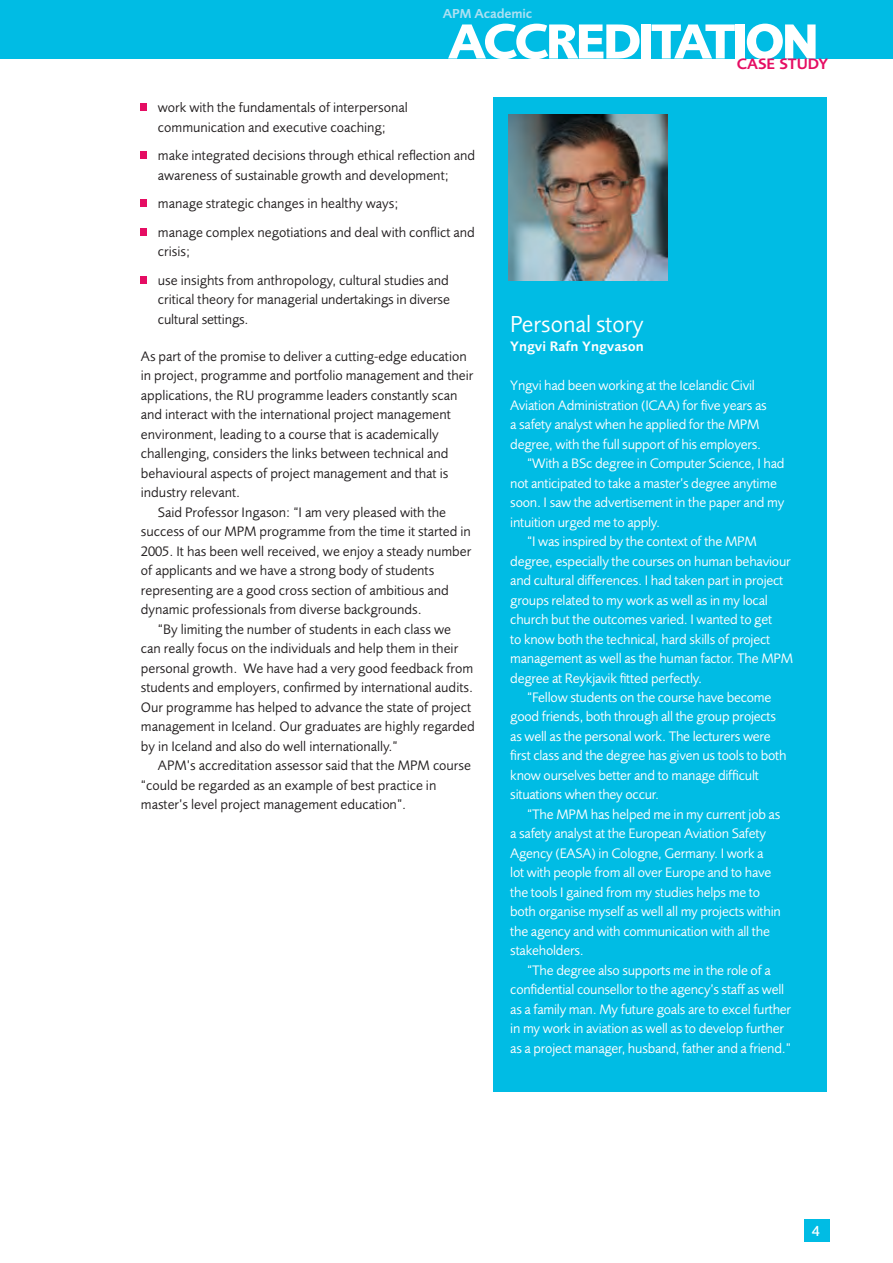
<style>
.page{position:relative;width:893px;height:1263px;background:#fff}
.page>*{position:absolute;margin:0;border:0;box-sizing:border-box;transform-origin:0 0}
.t1{font:700 51px "Foundry Sans";letter-spacing:-.06em;color:#fff}
.t2{font:24px "Foundry Sans";color:#fff}
.t3{font:600 15.6px "Foundry Sans";color:#e50d63}
.t4{font:500 15px "Foundry Sans";color:#fff}
.t5{font:14.25px/19.5px "Foundry Sans";color:#231f20}
.t6{font:14.25px "Foundry Sans";letter-spacing:-.015em;color:#fff}
.t7{font:600 14.25px "Foundry Sans";color:#fff}
.t8{font:600 13.5px "Foundry Sans";letter-spacing:-.01em;color:#ade0f2}
</style>
<div class="page">
<div style="left:804px;top:1220px;width:25px;height:22px;background:#00bce4"></div>
<div style="left:0;top:0;width:893px;height:58px;background:#00bce4"></div>
<div style="left:141px;top:104px;width:6px;height:7px;background:#e50d63"></div>
<div style="left:141px;top:152px;width:6px;height:7px;background:#e50d63"></div>
<div style="left:141px;top:200px;width:6px;height:7px;background:#e50d63"></div>
<div style="left:141px;top:228px;width:6px;height:7px;background:#e50d63"></div>
<div style="left:141px;top:276px;width:6px;height:7px;background:#e50d63"></div>
<div style="left:493px;top:98px;width:334px;height:994px;background:#00bce4"></div>
<img style="left:508px;top:114px;width:160px;height:167px">
<p class="t8" style="left:443px;top:5px;width:91px">APM Academic</p>
<h1 class="t1" style="left:448px;top:11px;width:373px">ACCREDITATION</h1>
<p class="t3" style="left:737px;top:55px;width:93px">CASE STUDY</p>
<p class="t5" style="left:158px;top:98px;width:251px">work with the fundamentals of interpersonal communication and executive coaching;</p>
<p class="t5" style="left:158px;top:146px;width:319px">make integrated decisions through ethical reflection and awareness of sustainable growth and development;</p>
<p class="t5" style="left:158px;top:189px;width:319px;line-height:28.5px">manage strategic changes in healthy ways;<br>manage complex negotiations and deal with conflict and</p>
<p class="t5" style="left:158px;top:237px;width:293px;line-height:28.5px">crisis;<br>use insights from anthropology, cultural studies and</p>
<p class="t5" style="left:158px;top:290px;width:294px">critical theory for managerial undertakings in diverse cultural settings.</p>
<p class="t5" style="left:141px;top:346px;width:327px">As part of the promise to deliver a cutting-edge education</p>
<p class="t5" style="left:141px;top:366px;width:334px">in project, programme and portfolio management and their</p>
<p class="t5" style="left:141px;top:385px;width:318px">applications, the RU programme leaders constantly scan</p>
<p class="t5" style="left:141px;top:405px;width:312px">and interact with the international project management</p>
<p class="t5" style="left:141px;top:424px;width:299px">environment, leading to a course that is academically</p>
<p class="t5" style="left:141px;top:444px;width:309px">challenging, considers the links between technical and</p>
<p class="t5" style="left:141px;top:463px;width:309px">behavioural aspects of project management and that is</p>
<p class="t5" style="left:141px;top:483px;width:101px">industry relevant.</p>
<p class="t5" style="left:158px;top:502px;width:290px">Said Professor Ingason: “I am very pleased with the</p>
<p class="t5" style="left:141px;top:522px;width:332px">success of our MPM programme from the time it started in</p>
<p class="t5" style="left:141px;top:541px;width:332px">2005. It has been well received, we enjoy a steady number</p>
<p class="t5" style="left:141px;top:561px;width:295px">of applicants and we have a strong body of students</p>
<p class="t5" style="left:141px;top:580px;width:310px">representing are a good cross section of ambitious and</p>
<p class="t5" style="left:141px;top:600px;width:282px">dynamic professionals from diverse backgrounds.</p>
<p class="t5" style="left:158px;top:619px;width:295px">“By limiting the number of students in each class we</p>
<p class="t5" style="left:141px;top:639px;width:319px">can really focus on the individuals and help them in their</p>
<p class="t5" style="left:141px;top:658px;width:334px">personal growth. We have had a very good feedback from</p>
<p class="t5" style="left:141px;top:678px;width:334px">students and employers, confirmed by international audits.</p>
<p class="t5" style="left:141px;top:697px;width:332px">Our programme has helped to advance the state of project</p>
<p class="t5" style="left:141px;top:717px;width:335px">management in Iceland. Our graduates are highly regarded</p>
<p class="t5" style="left:141px;top:736px;width:258px">by in Iceland and also do well internationally.”</p>
<p class="t5" style="left:158px;top:756px;width:315px">APM’s accreditation assessor said that the MPM course</p>
<p class="t5" style="left:141px;top:775px;width:297px">“could be regarded as an example of best practice in</p>
<p class="t5" style="left:141px;top:795px;width:267px">master’s level project management education”.</p>
<h2 class="t2" style="left:510px;top:310px;width:135px">Personal story</h2>
<p class="t7" style="left:510px;top:338px;width:135px">Yngvi Rafn Yngvason</p>
<p class="t6" style="left:510px;top:377px;width:246px">Yngvi had been working at the Icelandic Civil</p>
<p class="t6" style="left:510px;top:396px;width:258px">Aviation Administration (ICAA) for five years as</p>
<p class="t6" style="left:510px;top:416px;width:251px">a safety analyst when he applied for the MPM</p>
<p class="t6" style="left:510px;top:435px;width:252px">degree, with the full support of his employers.</p>
<p class="t6" style="left:527px;top:455px;width:259px">“With a BSc degree in Computer Science, I had</p>
<p class="t6" style="left:510px;top:474px;width:268px">not anticipated to take a master’s degree anytime</p>
<p class="t6" style="left:510px;top:494px;width:276px">soon. I saw the advertisement in the paper and my</p>
<p class="t6" style="left:510px;top:513px;width:151px">intuition urged me to apply.</p>
<p class="t6" style="left:527px;top:533px;width:231px">“I was inspired by the context of the MPM</p>
<p class="t6" style="left:510px;top:552px;width:282px">degree, especially the courses on human behaviour</p>
<p class="t6" style="left:510px;top:572px;width:275px">and cultural differences. I had taken part in project</p>
<p class="t6" style="left:510px;top:591px;width:259px">groups related to my work as well as in my local</p>
<p class="t6" style="left:510px;top:611px;width:263px">church but the outcomes varied. I wanted to get</p>
<p class="t6" style="left:510px;top:630px;width:261px">to know both the technical, hard skills of project</p>
<p class="t6" style="left:510px;top:650px;width:284px">management as well as the human factor. The MPM</p>
<p class="t6" style="left:510px;top:669px;width:193px">degree at Reykjavik fitted perfectly.</p>
<p class="t6" style="left:527px;top:689px;width:246px">“Fellow students on the course have become</p>
<p class="t6" style="left:510px;top:708px;width:267px">good friends, both through all the group projects</p>
<p class="t6" style="left:510px;top:728px;width:262px">as well as the personal work. The lecturers were</p>
<p class="t6" style="left:510px;top:747px;width:278px">first class and the degree has given us tools to both</p>
<p class="t6" style="left:510px;top:767px;width:250px">know ourselves better and to manage difficult</p>
<p class="t6" style="left:510px;top:786px;width:150px">situations when they occur.</p>
<p class="t6" style="left:527px;top:806px;width:255px">“The MPM has helped me in my current job as</p>
<p class="t6" style="left:510px;top:825px;width:257px">a safety analyst at the European Aviation Safety</p>
<p class="t6" style="left:510px;top:845px;width:255px">Agency (EASA) in Cologne, Germany. I work a</p>
<p class="t6" style="left:510px;top:864px;width:263px">lot with people from all over Europe and to have</p>
<p class="t6" style="left:510px;top:884px;width:251px">the tools I gained from my studies helps me to</p>
<p class="t6" style="left:510px;top:903px;width:272px">both organise myself as well all my projects within</p>
<p class="t6" style="left:510px;top:923px;width:261px">the agency and with communication with all the</p>
<p class="t6" style="left:510px;top:942px;width:75px">stakeholders.</p>
<p class="t6" style="left:527px;top:962px;width:245px">“The degree also supports me in the role of a</p>
<p class="t6" style="left:510px;top:981px;width:276px">confidential counsellor to the agency’s staff as well</p>
<p class="t6" style="left:510px;top:1001px;width:282px">as a family man. My future goals are to excel further</p>
<p class="t6" style="left:510px;top:1020px;width:275px">in my work in aviation as well as to develop further</p>
<p class="t6" style="left:510px;top:1040px;width:282px">as a project manager, husband, father and a friend.”</p>
<p class="t4" style="left:812px;top:1222px;width:10px">4</p>
</div>
